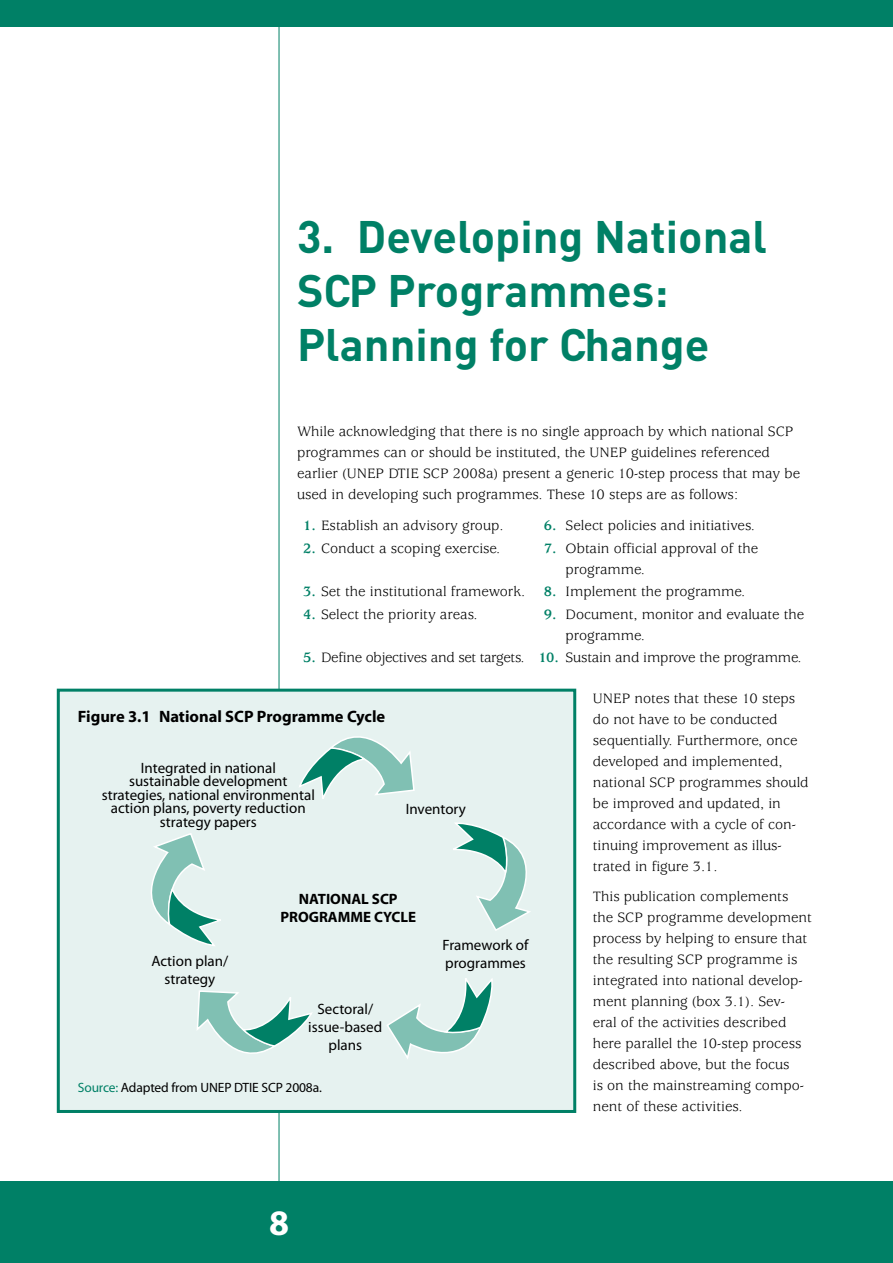
<style>
.page{position:relative;width:893px;height:1263px;background:#fff}
.page>*{position:absolute;margin:0;border:0;box-sizing:border-box;transform-origin:0 0}
.t1{font:700 45px/54px "DIN";color:#008066}
.t2{font:700 36px "Myriad Pro";color:#fff}
.t3{font:700 16.5px "Myriad Pro";color:#000}
.t4{font:15px/21px "Usherwood";color:#000}
.t5{font:15px/13.5px "Myriad Pro";color:#000;text-align:center}
.t6{font:15px "Usherwood";letter-spacing:-.02em;color:#000}
.t7{font:700 15px/18px "Myriad Pro";color:#000;text-align:center}
.t8{font:13.5px "Myriad Pro";letter-spacing:-.01em;color:#000}
.s1{font-weight:700;color:#008066}
.s2{color:#008066}
</style>
<div class="page">
<div style="left:0;top:1182px;width:893px;height:81px;background:#008066"></div>
<hr style="left:279px;top:0;width:1px;height:1263px;background:#008066">
<div style="left:0;top:0;width:893px;height:27px;background:#008066"></div>
<div style="left:58px;top:690px;width:517px;height:421px;background:#e6f2f0"></div>
<div style="left:57px;top:689px;width:519px;height:424px;border:3px solid #008066"></div>
<svg style="left:299px;top:736px;width:116px;height:63px"></svg>
<svg style="left:387px;top:978px;width:106px;height:81px"></svg>
<svg style="left:197px;top:990px;width:116px;height:64px"></svg>
<svg style="left:453px;top:822px;width:78px;height:109px"></svg>
<svg style="left:151px;top:833px;width:70px;height:113px"></svg>
<h1 class="t1" style="left:297px;top:208px;width:472px">3. Developing National<br>SCP Programmes:<br>Planning for Change</h1>
<p class="t4" style="left:297px;top:421px;width:505px">While acknowledging that there is no single approach by which national SCP programmes can or should be instituted, the UNEP guidelines referenced earlier (UNEP DTIE SCP 2008a) present a generic 10-step process that may be used in developing such programmes. These 10 steps are as follows:</p>
<p class="t4" style="left:303px;top:515px;width:202px"><span class="s1">1.</span> Establish an advisory group.</p>
<p class="t4" style="left:544px;top:515px;width:213px"><span class="s1">6.</span> Select policies and initiatives.</p>
<p class="t4" style="left:303px;top:538px;width:199px"><span class="s1">2.</span> Conduct a scoping exercise.</p>
<p class="t4" style="left:566px;top:538px;width:194px;text-indent:-22px"><span class="s1">7.</span> Obtain official approval of the programme.</p>
<p class="t4" style="left:303px;top:581px;width:444px"><span class="s1">3.</span> Set the institutional framework. <span class="s1">8.</span> Implement the programme.</p>
<p class="t4" style="left:303px;top:604px;width:176px"><span class="s1">4.</span> Select the priority areas.</p>
<p class="t4" style="left:566px;top:604px;width:240px;text-indent:-22px"><span class="s1">9.</span> Document, monitor and evaluate the programme.</p>
<p class="t6" style="left:303px;top:649px;width:500px"><span class="s1">5.</span> Define objectives and set targets. <span class="s1">10.</span> Sustain and improve the programme.</p>
<p class="t4" style="left:593px;top:688px;width:217px">UNEP notes that these 10 steps do not have to be conducted sequentially. Furthermore, once developed and implemented, national SCP programmes should be improved and updated, in accordance with a cycle of con&shy;tinuing improvement as illus&shy;trated in figure 3.1.</p>
<p class="t4" style="left:593px;top:886px;width:221px">This publication complements the SCP programme development process by helping to ensure that the resulting SCP programme is integrated into national develop&shy;ment planning (box 3.1). Sev&shy;eral of the activities described here parallel the 10-step process described above, but the focus<br>is on the mainstreaming compo&shy;nent of these activities.</p>
<p class="t3" style="left:78px;top:706px;width:309px">Figure 3.1 National SCP Programme Cycle</p>
<p class="t5" style="left:102px;top:761px;width:215px">Integrated in national<br>sustainable development strategies, national environmental action plans, poverty reduction strategy papers</p>
<p class="t5" style="left:406px;top:802px;width:62px">Inventory</p>
<p class="t7" style="left:280px;top:889px;width:137px">NATIONAL SCP<br>PROGRAMME CYCLE</p>
<p class="t5" style="left:442px;top:936px;width:88px;line-height:18px;text-align:left">Framework of programmes</p>
<p class="t5" style="left:151px;top:952px;width:78px;line-height:18px">Action plan/ strategy</p>
<p class="t5" style="left:308px;top:1000px;width:75px;line-height:18px">Sectoral/ issue-based plans</p>
<p class="t8" style="left:78px;top:1080px;width:246px"><span class="s2">Source:</span> Adapted from UNEP DTIE SCP 2008a.</p>
<h2 class="t2" style="left:269px;top:1199px;width:21px">8</h2>
</div>
